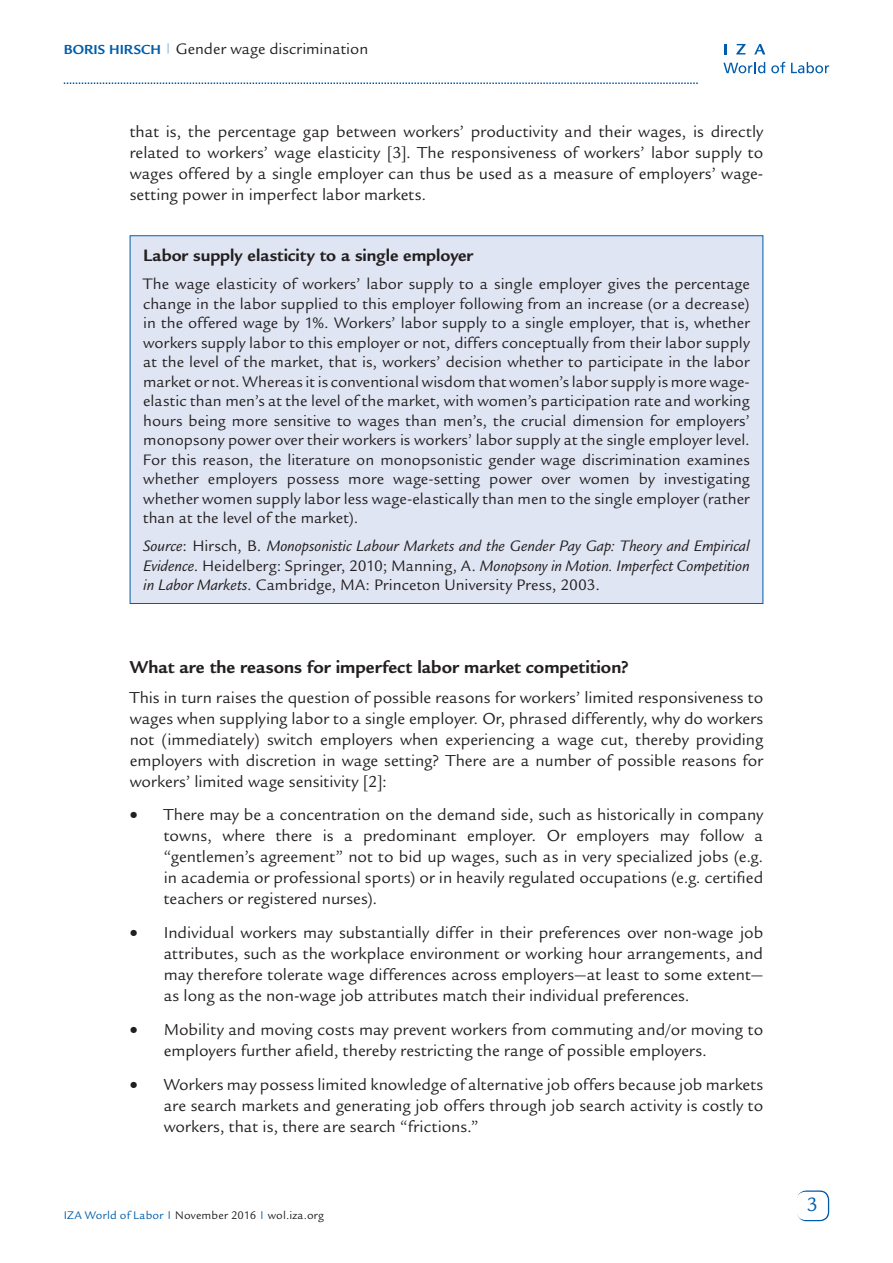
<style>
.page{position:relative;width:893px;height:1263px;background:#fff}
.page>*{position:absolute;margin:0;border:0;box-sizing:border-box;transform-origin:0 0}
.t1{font:21px "Legacy Sans Std";color:#015dab}
.t2{font:700 18.75px "Legacy Sans Std";color:#231f20}
.t3{font:700 18px "Legacy Sans Std";color:#231f20}
.t4{font:17.25px/21px "Legacy Sans Std";color:#231f20;text-align:justify}
.t5{font:16.5px/19.5px "Legacy Sans Std";letter-spacing:.005em;color:#231f20;text-align:justify}
.t6{font:italic 16.5px/19.5px "Legacy Sans Std";letter-spacing:-.005em;color:#231f20;text-align:justify}
.t7{font:12px "Legacy Sans Std";letter-spacing:.02em;color:#231f20}
.s1{font-weight:700;font-size:14.25px;color:#015dab}
.s2{font-style:normal}
.s3{color:#015dab}
</style>
<div class="page">
<div style="left:797px;top:1190px;width:32px;height:31px;border:2px solid #015dab;border-radius:9px"></div>
<div style="left:797px;top:1192px;width:31px;height:28px;background:#fff;border-radius:9px"></div>
<svg style="left:64px;top:82px;width:634px;height:2px"></svg>
<svg style="left:723px;top:62px;width:42px;height:11px"></svg>
<svg style="left:771px;top:62px;width:14px;height:11px"></svg>
<svg style="left:791px;top:62px;width:38px;height:11px"></svg>
<svg style="left:724px;top:44px;width:2px;height:10px"></svg>
<svg style="left:736px;top:44px;width:10px;height:10px"></svg>
<svg style="left:754px;top:44px;width:11px;height:10px"></svg>
<div style="left:130px;top:236px;width:633px;height:367px;background:#e0e5f3"></div>
<p class="t5" style="left:64px;top:39px;width:306px"><span class="s1">Boris Hirsch</span> <sup>|</sup> Gender wage discrimination</p>
<p class="t4" style="left:130px;top:122px;width:635px">that is, the percentage gap between workers’ productivity and their wages, is directly related to workers’ wage elasticity [3]. The responsiveness of workers’ labor supply to wages offered by a single employer can thus be used as a measure of employers’ wage&shy;setting power in imperfect labor markets.</p>
<p class="t3" style="left:143px;top:245px;width:332px">Labor supply elasticity to a single employer</p>
<p class="t5" style="left:143px;top:275px;width:608px">The wage elasticity of workers’ labor supply to a single employer gives the percentage change in the labor supplied to this employer following from an increase (or a decrease) in the offered wage by 1%. Workers’ labor supply to a single employer, that is, whether workers supply labor to this employer or not, differs conceptually from their labor supply at the level of the market, that is, workers’ decision whether to participate in the labor market or not. Whereas it is conventional wisdom that women’s labor supply is more wage&shy;elastic than men’s at the level of the market, with women’s participation rate and working hours being more sensitive to wages than men’s, the crucial dimension for employers’ monopsony power over their workers is workers’ labor supply at the single employer level.<br>For this reason, the literature on monopsonistic gender wage discrimination examines whether employers possess more wage-setting power over women by investigating whether women supply labor less wage-elastically than men to the single employer (rather than at the level of the market).</p>
<p class="t6" style="left:143px;top:537px;width:608px">Source<span class="s2">: Hirsch, B.</span> Monopsonistic Labour Markets and the Gender Pay Gap: Theory and Empirical Evidence<span class="s2">. Heidelberg: Springer, 2010; Manning, A.</span> Monopsony in Motion. Imperfect Competition in Labor Markets<span class="s2">. Cambridge, MA: Princeton University Press, 2003.</span></p>
<p class="t2" style="left:130px;top:656px;width:501px">What are the reasons for imperfect labor market competition?</p>
<p class="t4" style="left:130px;top:687px;width:635px">This in turn raises the question of possible reasons for workers’ limited responsiveness to wages when supplying labor to a single employer. Or, phrased differently, why do workers not (immediately) switch employers when experiencing a wage cut, thereby providing employers with discretion in wage setting? There are a number of possible reasons for workers’ limited wage sensitivity [2]:</p>
<p class="t4" style="left:164px;top:805px;width:601px;text-indent:-34px">• There may be a concentration on the demand side, such as historically in company towns, where there is a predominant employer. Or employers may follow a “gentlemen’s agreement” not to bid up wages, such as in very specialized jobs (e.g. in academia or professional sports) or in heavily regulated occupations (e.g. certified teachers or registered nurses).</p>
<p class="t4" style="left:164px;top:922px;width:601px;text-indent:-34px">• Individual workers may substantially differ in their preferences over non-wage job attributes, such as the workplace environment or working hour arrangements, and may therefore tolerate wage differences across employers—at least to some extent— as long as the non-wage job attributes match their individual preferences.</p>
<p class="t4" style="left:164px;top:1019px;width:601px;text-indent:-34px">• Mobility and moving costs may prevent workers from commuting and/or moving to employers further afield, thereby restricting the range of possible employers.</p>
<p class="t4" style="left:164px;top:1074px;width:601px;text-indent:-34px">• Workers may possess limited knowledge of alternative job offers because job markets are search markets and generating job offers through job search activity is costly to workers, that is, there are search “frictions.”</p>
<p class="t7" style="left:64px;top:1208px;width:262px"><span class="s3">IZA World of Labor</span> <sup>|</sup> November 2016 <sup>|</sup> wol.iza.org</p>
<p class="t1" style="left:807px;top:1192px;width:13px">3</p>
</div>
